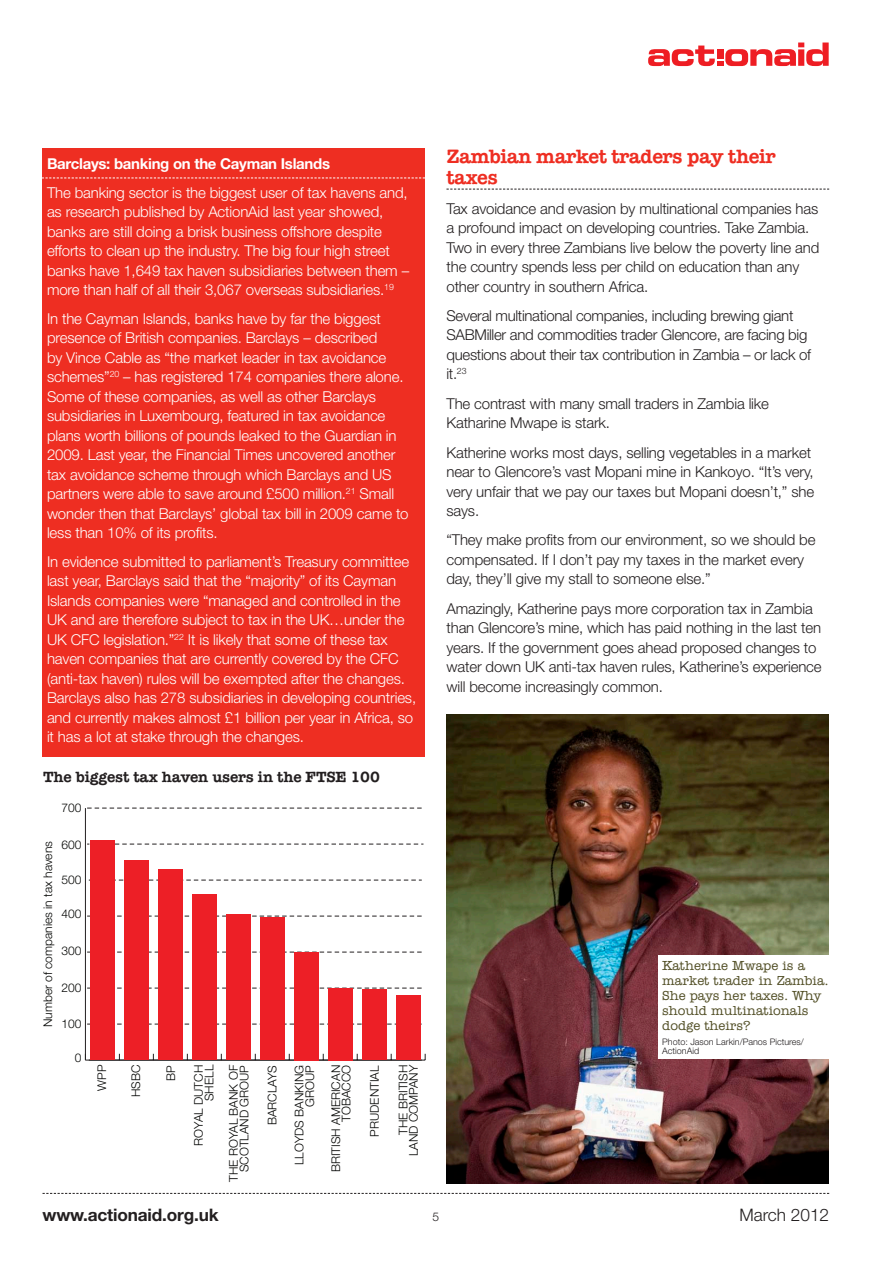
<style>
.page{position:relative;width:893px;height:1263px;background:#fff}
.page>*{position:absolute;margin:0;border:0;box-sizing:border-box;transform-origin:0 0}
.New_Ameri_Headings{font:19.5px/21px "American Typewriter Dm Bd";letter-spacing:-.025em;color:#ee2e22}
.t1{font:700 17.25px "Helvetica Neue";letter-spacing:-.01em;color:#231f20}
.t2{font:300 17.25px "Helvetica Neue";color:#231f20}
.Box_text{font:300 15px/19.5px "Helvetica Neue";letter-spacing:-.01em;color:#fff}
.New_Text{font:300 15px/19.5px "Helvetica Neue";letter-spacing:-.01em;color:#231f20}
.Subbyly_headings{font:15px "American Typewriter Dm Bd";letter-spacing:-.01em;color:#231f20}
.Box_header{font:700 15px "Helvetica Neue";letter-spacing:-.02em;color:#fff}
.t3{font:500 13.5px/15px "Amer Typewriter IT Cby BT";letter-spacing:-.005em;color:#514e25}
.t4{font:300 12px/10.5px "Helvetica Neue";color:#040503;text-align:right}
.t5{font:300 12px "Helvetica Neue";color:#231f20}
.t6{font:300 9px/9px "Helvetica Neue";color:#231f20}
</style>
<div class="page">
<svg style="left:446px;top:189px;width:383px;height:1px"></svg>
<svg style="left:43px;top:1193px;width:786px;height:1px"></svg>
<svg style="left:648px;top:43px;width:181px;height:23px"></svg>
<hr style="left:85px;top:808px;width:1px;height:252px;background:#231f20">
<svg style="left:87px;top:1024px;width:335px;height:1px"></svg>
<svg style="left:87px;top:988px;width:335px;height:1px"></svg>
<svg style="left:87px;top:952px;width:335px;height:1px"></svg>
<svg style="left:87px;top:916px;width:335px;height:1px"></svg>
<svg style="left:89px;top:880px;width:333px;height:1px"></svg>
<svg style="left:87px;top:844px;width:336px;height:1px"></svg>
<svg style="left:87px;top:808px;width:335px;height:1px"></svg>
<hr style="left:85px;top:1060px;width:340px;height:1px;background:#231f20">
<div style="left:90px;top:840px;width:25px;height:220px;background:#ed1f26"></div>
<div style="left:124px;top:860px;width:25px;height:200px;background:#ed1f26"></div>
<div style="left:158px;top:869px;width:25px;height:191px;background:#ed1f26"></div>
<div style="left:192px;top:894px;width:25px;height:166px;background:#ed1f26"></div>
<div style="left:226px;top:914px;width:25px;height:146px;background:#ed1f26"></div>
<div style="left:260px;top:918px;width:24px;height:142px;background:#ed1f26"></div>
<div style="left:294px;top:952px;width:24px;height:108px;background:#ed1f26"></div>
<div style="left:328px;top:988px;width:24px;height:72px;background:#ed1f26"></div>
<div style="left:362px;top:990px;width:24px;height:70px;background:#ed1f26"></div>
<div style="left:396px;top:995px;width:24px;height:65px;background:#ed1f26"></div>
<div style="left:43px;top:149px;width:382px;height:608px;background:#ee2e22"></div>
<svg style="left:42px;top:178px;width:383px;height:1px"></svg>
<img style="left:447px;top:714px;width:382px;height:469px">
<div style="left:658px;top:956px;width:171px;height:103px;background:#fff"></div>
<p class="Box_header" style="left:47px;top:154px;width:285px">Barclays: banking on the Cayman Islands</p>
<p class="Box_text" style="left:47px;top:182px;width:364px">The banking sector is the biggest user of tax havens and, as research published by ActionAid last year showed, banks are still doing a brisk business offshore despite efforts to clean up the industry. The big four high street banks have 1,649 tax haven subsidiaries between them – more than half of all their 3,067 overseas subsidiaries.<sup>19</sup></p>
<p class="Box_text" style="left:47px;top:308px;width:363px">In the Cayman Islands, banks have by far the biggest presence of British companies. Barclays – described<br>by Vince Cable as “the market leader in tax avoidance schemes”<sup>20</sup> – has registered 174 companies there alone.<br>Some of these companies, as well as other Barclays subsidiaries in Luxembourg, featured in tax avoidance plans worth billions of pounds leaked to the Guardian in 2009. Last year, the Financial Times uncovered another tax avoidance scheme through which Barclays and US partners were able to save around £500 million.<sup>21</sup> Small wonder then that Barclays’ global tax bill in 2009 came to less than 10% of its profits.</p>
<p class="Box_text" style="left:47px;top:551px;width:371px">In evidence submitted to parliament’s Treasury committee last year, Barclays said that the “majority” of its Cayman Islands companies were “managed and controlled in the UK and are therefore subject to tax in the UK…under the UK CFC legislation.”<sup>22</sup> It is likely that some of these tax haven companies that are currently covered by the CFC (anti-tax haven) rules will be exempted after the changes.<br>Barclays also has 278 subsidiaries in developing countries, and currently makes almost £1 billion per year in Africa, so it has a lot at stake through the changes.</p>
<p class="Subbyly_headings" style="left:43px;top:768px;width:338px">The biggest tax haven users in the FTSE 100</p>
<p class="t4" style="left:61px;top:802px;width:22px">700</p>
<p class="t4" style="left:61px;top:839px;width:22px">600</p>
<p class="t4" style="left:42px;top:1027px;width:187px;rotate:-90deg">Number of companies in tax havens</p>
<p class="t4" style="left:61px;top:874px;width:22px">500</p>
<p class="t4" style="left:61px;top:908px;width:22px">400</p>
<p class="t4" style="left:61px;top:945px;width:22px">300</p>
<p class="t4" style="left:61px;top:982px;width:22px">200</p>
<p class="t4" style="left:61px;top:1018px;width:22px">100</p>
<p class="t4" style="left:75px;top:1052px;width:8px">0</p>
<p class="t4" style="left:96px;top:1091px;width:28px;rotate:-90deg">WPP</p>
<p class="t4" style="left:130px;top:1097px;width:34px;rotate:-90deg">HSBC</p>
<p class="t4" style="left:165px;top:1081px;width:17px;rotate:-90deg">BP</p>
<p class="t4" style="left:193px;top:1146px;width:82px;rotate:-90deg">ROYAL DUTCH<br>SHELL</p>
<p class="t4" style="left:228px;top:1182px;width:118px;rotate:-90deg">THE ROYAL BANK OF<br>SCOTLAND GROUP</p>
<p class="t4" style="left:267px;top:1125px;width:62px;rotate:-90deg">BARCLAYS</p>
<p class="t4" style="left:294px;top:1165px;width:102px;rotate:-90deg">LLOYDS BANKING<br>GROUP</p>
<p class="t4" style="left:330px;top:1172px;width:109px;rotate:-90deg">BRITISH AMERICAN<br>TOBACCO</p>
<p class="t4" style="left:369px;top:1136px;width:72px;rotate:-90deg">PRUDENTIAL</p>
<p class="t4" style="left:398px;top:1156px;width:93px;rotate:-90deg">THE BRITISH<br>LAND COMPANY</p>
<p class="New_Ameri_Headings" style="left:446px;top:146px;width:331px">Zambian market traders pay their taxes</p>
<p class="New_Text" style="left:446px;top:198px;width:374px">Tax avoidance and evasion by multinational companies has a profound impact on developing countries. Take Zambia.<br>Two in every three Zambians live below the poverty line and the country spends less per child on education than any other country in southern Africa.</p>
<p class="New_Text" style="left:446px;top:306px;width:366px">Several multinational companies, including brewing giant SABMiller and commodities trader Glencore, are facing big questions about their tax contribution in Zambia – or lack of it.<sup>23</sup></p>
<p class="New_Text" style="left:446px;top:393px;width:324px">The contrast with many small traders in Zambia like<br>Katharine Mwape is stark.</p>
<p class="New_Text" style="left:446px;top:442px;width:369px">Katherine works most days, selling vegetables in a market near to Glencore’s vast Mopani mine in Kankoyo. “It’s very, very unfair that we pay our taxes but Mopani doesn’t,” she says.</p>
<p class="New_Text" style="left:446px;top:530px;width:370px">“They make profits from our environment, so we should be compensated. If I don’t pay my taxes in the market every day, they’ll give my stall to someone else.”</p>
<p class="New_Text" style="left:446px;top:598px;width:377px">Amazingly, Katherine pays more corporation tax in Zambia than Glencore’s mine, which has paid nothing in the last ten years. If the government goes ahead proposed changes to water down UK anti-tax haven rules, Katherine’s experience will become increasingly common.</p>
<p class="t3" style="left:662px;top:958px;width:168px">Katherine Mwape is a market trader in Zambia.<br>She pays her taxes. Why should multinationals dodge theirs?</p>
<p class="t6" style="left:662px;top:1037px;width:143px">Photo: Jason Larkin/Panos Pictures/<br>ActionAid</p>
<p class="t1" style="left:43px;top:1204px;width:178px">www.actionaid.org.uk</p>
<p class="t2" style="left:739px;top:1204px;width:91px">March 2012</p>
<p class="t5" style="left:432px;top:1209px;width:8px">5</p>
</div>
